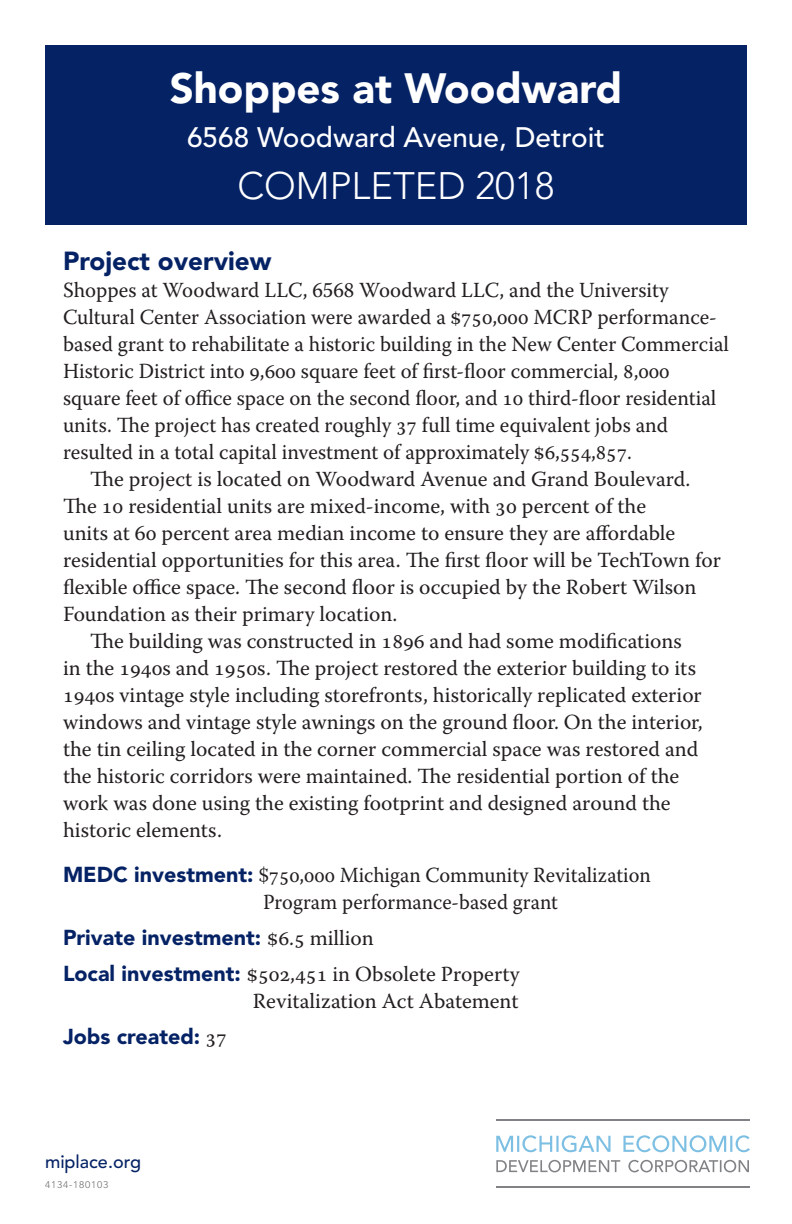
<style>
.page{position:relative;width:792px;height:1224px;background:#fff}
.page>*{position:absolute;margin:0;border:0;box-sizing:border-box;transform-origin:0 0}
.t1{font:900 42px "Avenir";color:#fff}
.t2{font:300 38px "Avenir";color:#fff}
.t3{font:500 28px "Avenir";color:#fff}
.t4{font:900 26px "Avenir";color:#052265}
.t5{font:21.6px/27px "Warnock Pro";color:#231f20}
.t6{font:21.6px/27px "Warnock Pro";color:#231f20;scale:.95 1}
.t7{font:900 21.6px "Avenir";color:#052265}
.t8{font:500 18px "Avenir";color:#052265}
.t9{font:300 9.6px "Avenir";letter-spacing:.08em;color:#6c6d70;scale:1.04 1}
.s1{font-family:"Avenir";font-weight:900;color:#052265}
.s2{font-family:"Warnock Pro";font-weight:400;color:#231f20}
</style>
<div class="page">
<div style="left:45px;top:45px;width:702px;height:180px;background:#052265"></div>
<svg style="left:496px;top:1160px;width:253px;height:12px"></svg>
<svg style="left:496px;top:1135px;width:254px;height:17px"></svg>
<hr style="left:496px;top:1120px;width:254px;height:1px;background:#808285">
<hr style="left:496px;top:1186px;width:254px;height:1px;background:#808285">
<p class="t1" style="left:170px;top:63px;width:454px">Shoppes at Woodward</p>
<p class="t3" style="left:187px;top:121px;width:419px">6568 Woodward Avenue, Detroit</p>
<p class="t2" style="left:238px;top:163px;width:318px">COMPLETED 2018</p>
<p class="t4" style="left:63px;top:245px;width:210px">Project overview</p>
<p class="t5" style="left:63px;top:276px;width:668px">Shoppes at Woodward LLC, 6568 Woodward LLC, and the University Cultural Center Association were awarded a $750,000 MCRP performance&shy;based grant to rehabilitate a historic building in the New Center Commercial Historic District into 9,600 square feet of first-floor commercial, 8,000 square feet of office space on the second floor, and 10 third-floor residential units. The project has created roughly 37 full time equivalent jobs and resulted in a total capital investment of approximately $6,554,857.</p>
<p class="t5" style="left:63px;top:465px;width:660px;text-indent:27px">The project is located on Woodward Avenue and Grand Boulevard.<br>The 10 residential units are mixed-income, with 30 percent of the<br>units at 60 percent area median income to ensure they are affordable residential opportunities for this area. The first floor will be TechTown for flexible office space. The second floor is occupied by the Robert Wilson Foundation as their primary location.</p>
<p class="t5" style="left:63px;top:627px;width:641px;text-indent:27px">The building was constructed in 1896 and had some modifications in the 1940s and 1950s. The project restored the exterior building to its 1940s vintage style including storefronts, historically replicated exterior windows and vintage style awnings on the ground floor. On the interior, the tin ceiling located in the corner commercial space was restored and the historic corridors were maintained. The residential portion of the work was done using the existing footprint and designed around the historic elements.</p>
<p class="t6" style="left:263px;top:861px;width:410px;text-indent:-200px"><span class="s1">MEDC investment:</span> $750,000 Michigan Community Revitalization<br>Program performance-based grant</p>
<p class="t7" style="left:63px;top:924px;width:312px">Private investment: <span class="s2">$6.5 million</span></p>
<p class="t5" style="left:63px;top:960px;width:458px;text-align:right"><span class="s1">Local investment:</span> $502,451 in Obsolete Property<br>Revitalization Act Abatement</p>
<p class="t7" style="left:63px;top:1023px;width:165px">Jobs created: <span class="s2">37</span></p>
<p class="t8" style="left:45px;top:1151px;width:98px">miplace.org</p>
<p class="t9" style="left:45px;top:1179px;width:62px">4134-180103</p>
</div>
